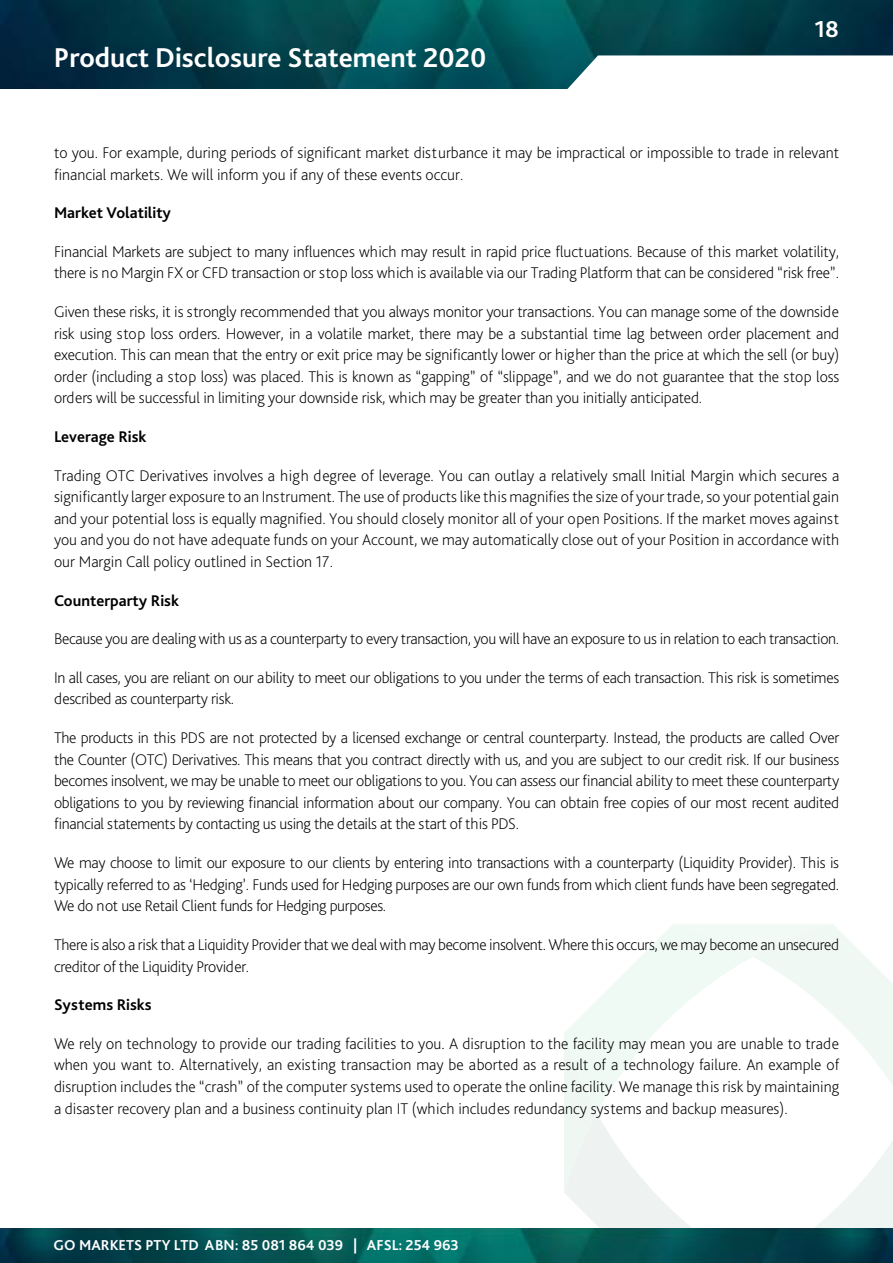
<style>
.page{position:relative;width:893px;height:1263px;background:#fff}
.page>*{position:absolute;margin:0;border:0;box-sizing:border-box;transform-origin:0 0}
.t1{font:700 28.5px "Bliss Pro";color:#fff}
.t2{font:700 24px "Bliss Pro";color:#fff}
.t3{font:200 16.2px/21.6px "Bliss Pro";letter-spacing:-.01em;color:#000;text-align:justify}
.t4{font:700 16.2px "Bliss Pro";color:#000}
.t5{font:700 15px "Bliss Pro";color:#fff}
</style>
<div class="page">
<svg style="left:564px;top:924px;width:329px;height:304px"></svg>
<img style="left:1px;top:1228px;width:892px;height:35px">
<img style="left:0;top:0;width:893px;height:89px">
<svg style="left:566px;top:55px;width:327px;height:34px"></svg>
<h1 class="t1" style="left:54px;top:40px;width:434px">Product Disclosure Statement 2020</h1>
<h2 class="t2" style="left:814px;top:14px;width:26px">18</h2>
<p class="t3" style="left:54px;top:141px;width:787px">to you. For example, during periods of significant market disturbance it may be impractical or impossible to trade in relevant financial markets. We will inform you if any of these events occur.</p>
<p class="t4" style="left:54px;top:203px;width:119px">Market Volatility</p>
<p class="t3" style="left:54px;top:240px;width:787px">Financial Markets are subject to many influences which may result in rapid price fluctuations. Because of this market volatility, there is no Margin FX or CFD transaction or stop loss which is available via our Trading Platform that can be considered “risk free”.</p>
<p class="t3" style="left:54px;top:300px;width:787px">Given these risks, it is strongly recommended that you always monitor your transactions. You can manage some of the downside risk using stop loss orders. However, in a volatile market, there may be a substantial time lag between order placement and execution. This can mean that the entry or exit price may be significantly lower or higher than the price at which the sell (or buy) order (including a stop loss) was placed. This is known as “gapping” of “slippage”, and we do not guarantee that the stop loss orders will be successful in limiting your downside risk, which may be greater than you initially anticipated.</p>
<p class="t4" style="left:54px;top:427px;width:94px">Leverage Risk</p>
<p class="t3" style="left:54px;top:464px;width:787px">Trading OTC Derivatives involves a high degree of leverage. You can outlay a relatively small Initial Margin which secures a significantly larger exposure to an Instrument. The use of products like this magnifies the size of your trade, so your potential gain and your potential loss is equally magnified. You should closely monitor all of your open Positions. If the market moves against you and you do not have adequate funds on your Account, we may automatically close out of your Position in accordance with our Margin Call policy outlined in Section 17.</p>
<p class="t4" style="left:54px;top:590px;width:126px">Counterparty Risk</p>
<p class="t3" style="left:54px;top:628px;width:787px">Because you are dealing with us as a counterparty to every transaction, you will have an exposure to us in relation to each transaction.</p>
<p class="t3" style="left:54px;top:666px;width:787px">In all cases, you are reliant on our ability to meet our obligations to you under the terms of each transaction. This risk is sometimes described as counterparty risk.</p>
<p class="t3" style="left:54px;top:726px;width:787px">The products in this PDS are not protected by a licensed exchange or central counterparty. Instead, the products are called Over the Counter (OTC) Derivatives. This means that you contract directly with us, and you are subject to our credit risk. If our business becomes insolvent, we may be unable to meet our obligations to you. You can assess our financial ability to meet these counterparty obligations to you by reviewing financial information about our company. You can obtain free copies of our most recent audited financial statements by contacting us using the details at the start of this PDS.</p>
<p class="t3" style="left:54px;top:851px;width:787px">We may choose to limit our exposure to our clients by entering into transactions with a counterparty (Liquidity Provider). This is typically referred to as ‘Hedging’. Funds used for Hedging purposes are our own funds from which client funds have been segregated.<br>We do not use Retail Client funds for Hedging purposes.</p>
<p class="t3" style="left:54px;top:933px;width:787px">There is also a risk that a Liquidity Provider that we deal with may become insolvent. Where this occurs, we may become an unsecured creditor of the Liquidity Provider.</p>
<p class="t4" style="left:54px;top:995px;width:99px">Systems Risks</p>
<p class="t3" style="left:54px;top:1032px;width:787px">We rely on technology to provide our trading facilities to you. A disruption to the facility may mean you are unable to trade when you want to. Alternatively, an existing transaction may be aborted as a result of a technology failure. An example of disruption includes the “crash” of the computer systems used to operate the online facility. We manage this risk by maintaining a disaster recovery plan and a business continuity plan IT (which includes redundancy systems and backup measures).</p>
<p class="t5" style="left:54px;top:1236px;width:407px">GO MARKETS PTY LTD ABN: 85 081 864 039 | AFSL: 254 963</p>
</div>
